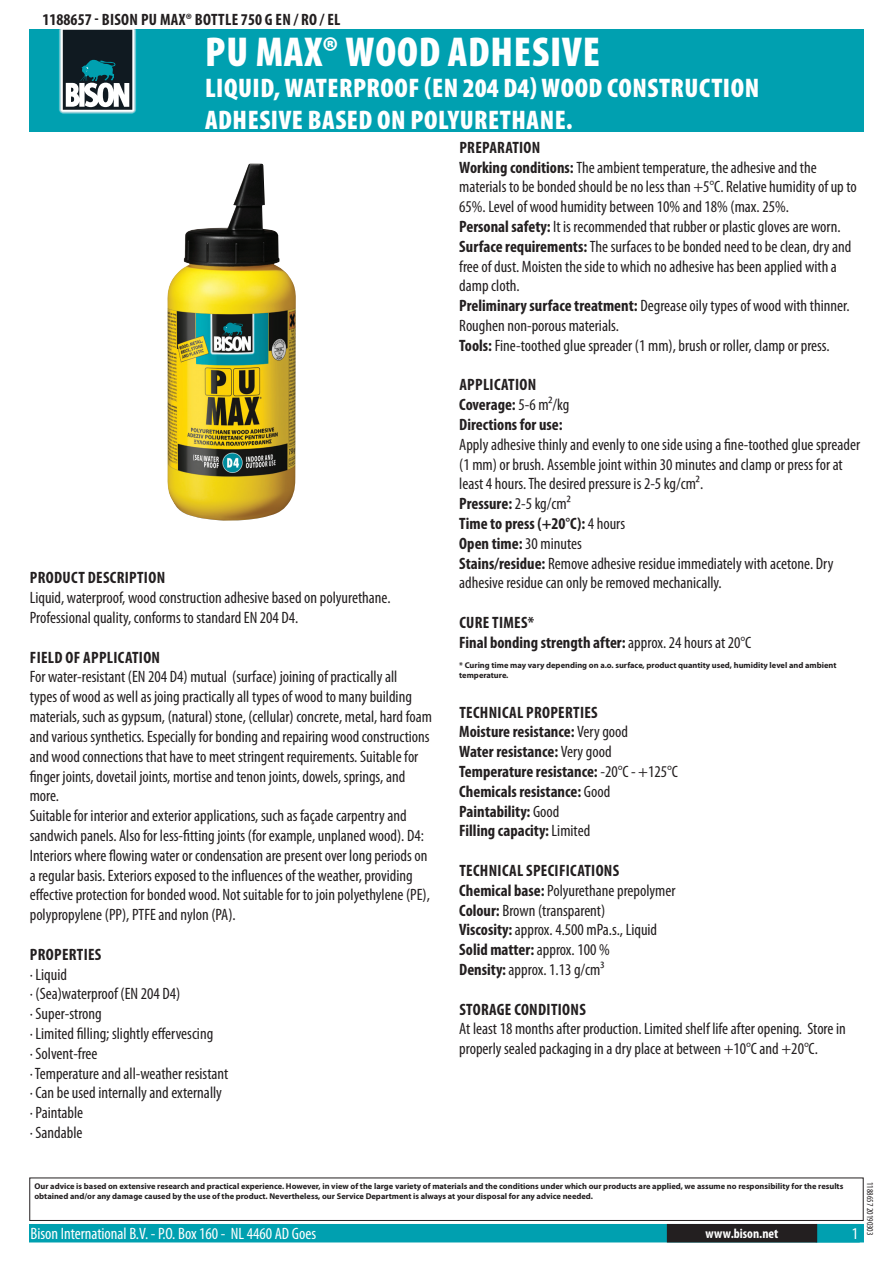
<style>
.page{position:relative;width:893px;height:1263px;background:#fff}
.page>*{position:absolute;margin:0;border:0;box-sizing:border-box;transform-origin:0 0}
.t1{font:900 condensed 42px "Myriad Pro";letter-spacing:.02em;color:#fff}
.t2{font:900 condensed 27px/32.4px "Myriad Pro";letter-spacing:.02em;color:#fff}
.t3{font:condensed 16.5px/19.8px "Myriad Pro";color:#231f20}
.t4{font:700 condensed 16.5px/19.8px "Myriad Pro";color:#231f20}
.t5{font:700 condensed 16.5px "Myriad Pro";letter-spacing:.02em;color:#231f20}
.t6{font:condensed 16.5px "Myriad Pro";color:#fff}
.t7{font:700 condensed 13.5px "Myriad Pro";letter-spacing:.015em;color:#fff}
.t8{font:condensed 9px "Myriad Pro";color:#231f20}
.t9{font:700 8.4px/10.1px "Myriad Pro";color:#231f20}
.s1{font-weight:700}
.s2{font-weight:400}
</style>
<div class="page">
<div style="left:30px;top:1225px;width:833px;height:17px;background:#00a0b0"></div>
<div style="left:29px;top:1224px;width:835px;height:18px;border:2px solid #00a0b0"></div>
<div style="left:816px;top:1224px;width:44px;height:18px;border:2px solid #00a0b0"></div>
<div style="left:668px;top:1225px;width:148px;height:17px;background:#231f20"></div>
<div style="left:667px;top:1224px;width:150px;height:18px;border:2px solid #231f20"></div>
<div style="left:29px;top:1177px;width:835px;height:44px;border:1px solid #231f20"></div>
<div style="left:30px;top:30px;width:834px;height:102px;background:#00a0b0"></div>
<svg style="left:59px;top:30px;width:78px;height:84px;background:#516970"></svg>
<img style="left:167px;top:164px;width:129px;height:357px">
<p class="t5" style="left:43px;top:9px;width:299px">1188657 - Bison PU MAX® BOTTLE 750 g EN / RO / EL</p>
<h1 class="t1" style="left:205px;top:25px;width:396px">PU MAX® WOOD ADHESIVE</h1>
<h2 class="t2" style="left:205px;top:71px;width:553px">LIQUID, WATERPROOF (EN 204 D4) WOOD CONSTRUCTION<br>ADHESIVE BASED ON POLYURETHANE.</h2>
<p class="t5" style="left:30px;top:568px;width:137px">Product description</p>
<p class="t3" style="left:30px;top:588px;width:362px">Liquid, waterproof, wood construction adhesive based on polyurethane.<br>Professional quality, conforms to standard EN 204 D4.</p>
<p class="t4" style="left:30px;top:647px;width:62px">Field of appl</p>
<p class="t4" style="left:114px;top:647px;width:48px">ication</p>
<p class="t3" style="left:30px;top:667px;width:404px">For water-resistant (EN 204 D4) mutual (surface) joining of practically all<br>types of wood as well as joing practically all types of wood to many building materials, such as gypsum, (natural) stone, (cellular) concrete, metal, hard foam and various synthetics. Especially for bonding and repairing wood constructions and wood connections that have to meet stringent requirements. Suitable for finger joints, dovetail joints, mortise and tenon joints, dowels, springs, and more.<br>Suitable for interior and exterior applications, such as façade carpentry and sandwich panels. Also for less-fitting joints (for example, unplaned wood). D4:<br>Interiors where flowing water or condensation are present over long periods on a regular basis. Exteriors exposed to the influences of the weather, providing effective protection for bonded wood. Not suitable for to join polyethylene (PE), polypropylene (PP), PTFE and nylon (PA).</p>
<p class="t4" style="left:30px;top:944px;width:33px">Propert</p>
<p class="t4" style="left:84px;top:944px;width:19px">ies</p>
<p class="t3" style="left:30px;top:964px;width:200px">· Liquid<br>· (Sea)waterproof (EN 204 D4)<br>· Super-strong<br>· Limited filling; slightly effervescing<br>· Solvent-free<br>· Temperature and all-weather resistant · Can be used internally and externally · Paintable<br>· Sandable</p>
<p class="t3" style="left:459px;top:137px;width:399px;text-indent:60px"><span class="s1">ion<br>Working conditions:</span> The ambient temperature, the adhesive and the materials to be bonded should be no less than +5°C. Relative humidity of up to 65%. Level of wood humidity between 10% and 18% (max. 25%.<br><span class="s1">Personal safety:</span> It is recommended that rubber or plastic gloves are worn.<br><span class="s1">Surface requirements:</span> The surfaces to be bonded need to be clean, dry and free of dust. Moisten the side to which no adhesive has been applied with a damp cloth.<br><span class="s1">Preliminary surface treatment:</span> Degrease oily types of wood with thinner.<br>Roughen non-porous materials.<br><span class="s1">Tools:</span> Fine-toothed glue spreader (1 mm), brush or roller, clamp or press.</p>
<p class="t4" style="left:459px;top:375px;width:112px">Application<br>Coverage: <span class="s2">5-6 m²/kg<br></span>Directions for use:</p>
<p class="t3" style="left:459px;top:434px;width:402px">Apply adhesive thinly and evenly to one side using a fine-toothed glue spreader (1 mm) or brush. Assemble joint within 30 minutes and clamp or press for at least 4 hours. The desired pressure is 2-5 kg/cm².<br><span class="s1">Pressure:</span> 2-5 kg/cm²<br><span class="s1">Time to press (+20°C):</span> 4 hours<br><span class="s1">Open time:</span> 30 minutes<br><span class="s1">Stains/residue:</span> Remove adhesive residue immediately with acetone. Dry adhesive residue can only be removed mechanically.</p>
<p class="t4" style="left:459px;top:612px;width:9px">Cure</p>
<p class="t4" style="left:459px;top:137px;width:17px">Preparat</p>
<p class="t4" style="left:459px;top:612px;width:294px;text-indent:33px">times*<br>Final bonding strength after: <span class="s2">approx. 24 hours at 20°C</span></p>
<p class="t9" style="left:459px;top:660px;width:379px">* Curing time may vary depending on a.o. surface, product quantity used, humidity level and ambient temperature.</p>
<p class="t5" style="left:459px;top:702px;width:100px">Technical propert</p>
<p class="t4" style="left:459px;top:702px;width:220px;text-indent:121px">ies<br>Moisture resistance: <span class="s2">Very good<br></span>Water resistance: <span class="s2">Very good<br></span>Temperature resistance: <span class="s2">-20°C - +125°C<br></span>Chemicals resistance: <span class="s2">Good<br></span>Paintability: <span class="s2">Good<br></span>Filling capacity: <span class="s2">Limited</span></p>
<p class="t3" style="left:459px;top:860px;width:218px"><span class="s1">Technical specifications<br>Chemical base:</span> Polyurethane prepolymer<br><span class="s1">Colour:</span> Brown (transparent)<br><span class="s1">Viscosity:</span> approx. 4.500 mPa.s., Liquid<br><span class="s1">Solid matter:</span> approx. 100 %<br><span class="s1">Density:</span> approx. 1.13 g/cm³</p>
<p class="t5" style="left:459px;top:999px;width:128px">Storage conditions</p>
<p class="t3" style="left:459px;top:1019px;width:388px">At least 18 months after production. Limited shelf life after opening. Store in properly sealed packaging in a dry place at between +10°C and +20°C.</p>
<p class="t9" style="left:34px;top:1181px;width:810px">Our advice is based on extensive research and practical experience. However, in view of the large variety of materials and the conditions under which our products are applied, we assume no responsibility for the results obtained and/or any damage caused by the use of the product. Nevertheless, our Service Department is always at your disposal for any advice needed.</p>
<p class="t6" style="left:31px;top:1224px;width:287px">Bison International B.V. - P.O. Box 160 - NL 4460 AD Goes</p>
<p class="t7" style="left:706px;top:1225px;width:74px">www.bison.net</p>
<p class="t6" style="left:852px;top:1224px;width:8px">1</p>
<p class="t8" style="left:875px;top:1182px;width:55px;rotate:90deg">1188657 20190303</p>
</div>
